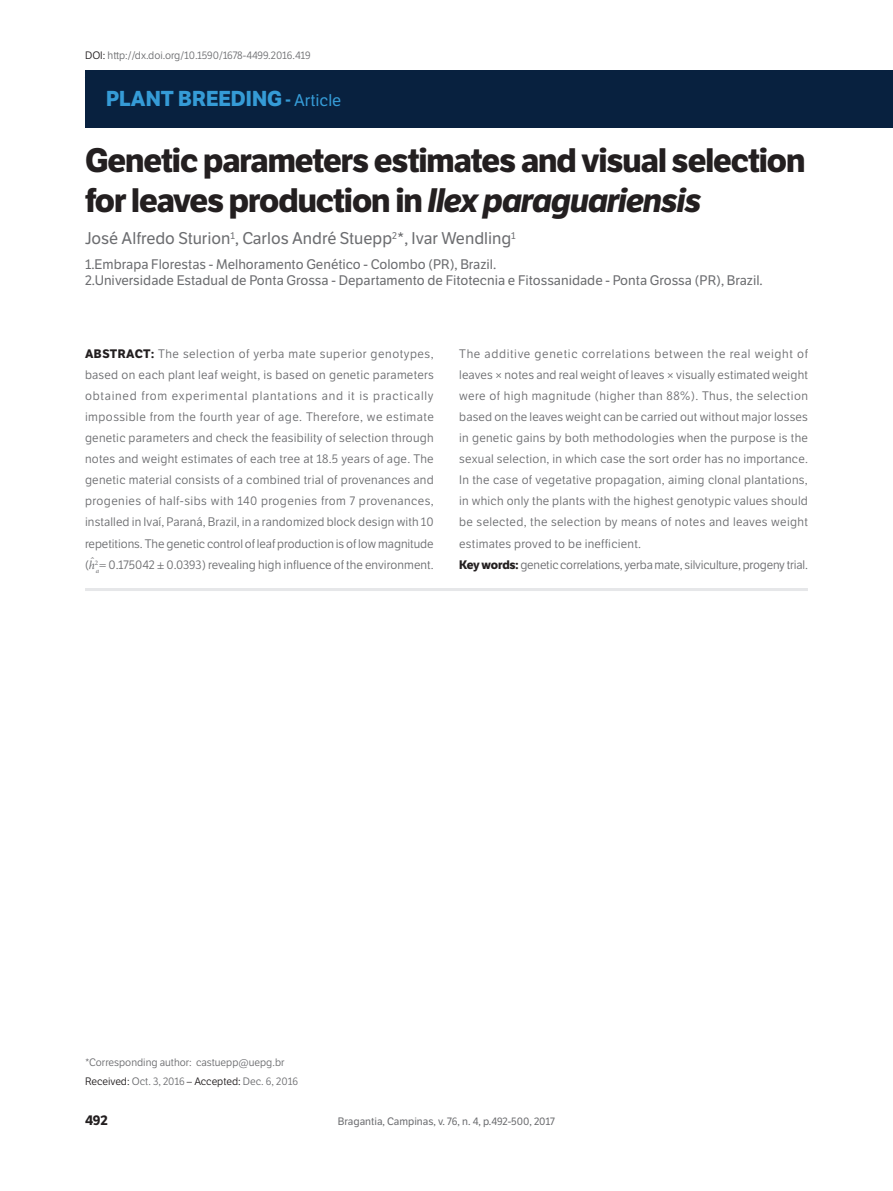
<style>
.page{position:relative;width:893px;height:1191px;background:#fff}
.page>*{position:absolute;margin:0;border:0;box-sizing:border-box;transform-origin:0 0}
.t1{font:700 33px/39.6px "LFT Etica";letter-spacing:-.03em;color:#231f20}
.t2{font:700 21px "LFT Etica";color:#359bd6}
.t3{font:16.5px "LFT Etica";color:#6c6d70}
.t4{font:13.5px/16.2px "LFT Etica";color:#6c6d70}
.t5{font:700 13.5px "LFT Etica";color:#231f20}
.t6{font:12px/21px "LFT Etica";letter-spacing:.02em;color:#6c6d70;text-align:justify}
.t7{font:italic 12px "Minion Pro";color:#6c6d70}
.t8{font:10.5px/18.9px "LFT Etica";color:#6c6d70}
.t9{font:10.5px "LFT Etica";color:#6c6d70}
.s1{color:#231f20}
.s2{font-size:16.5px}
.s3{font-weight:400;font-size:16.5px}
.s4{font-style:italic}
.s5{font-weight:700;color:#231f20}
.s6{font-family:"LFT Etica";font-style:normal}
</style>
<div class="page">
<div style="left:85px;top:70px;width:808px;height:57px;background:#08213f"></div>
<hr style="left:85px;top:588px;width:723px;height:3px;background:#e6e7e9">
<p class="t8" style="left:85px;top:46px;width:227px"><span class="s1">DOI:</span> http://dx.doi.org/10.1590/1678-4499.2016.419</p>
<h2 class="t2" style="left:106px;top:86px;width:237px">Plant Breeding <span class="s2">-</span> <span class="s3">Article</span></h2>
<h1 class="t1" style="left:85px;top:141px;width:722px">Genetic parameters estimates and visual selection for leaves production in <span class="s4">Ilex paraguariensis</span></h1>
<h3 class="t3" style="left:85px;top:229px;width:432px">José Alfredo Sturion<sup>1</sup>, Carlos André Stuepp<sup>2</sup>*, Ivar Wendling<sup>1</sup></h3>
<p class="t4" style="left:85px;top:256px;width:679px">1.Embrapa Florestas - Melhoramento Genético - Colombo (PR), Brazil.<br>2.Universidade Estadual de Ponta Grossa - Departamento de Fitotecnia e Fitossanidade - Ponta Grossa (PR), Brazil.</p>
<p class="t6" style="left:85px;top:344px;width:350px"><span class="s5">ABSTRACT:</span> The selection of yerba mate superior genotypes, based on each plant leaf weight, is based on genetic parameters obtained from experimental plantations and it is practically impossible from the fourth year of age. Therefore, we estimate genetic parameters and check the feasibility of selection through notes and weight estimates of each tree at 18.5 years of age. The genetic material consists of a combined trial of provenances and progenies of half-sibs with 140 progenies from 7 provenances, installed in Ivaí, Paraná, Brazil, in a randomized block design with 10 repetitions. The genetic control of leaf production is of low magnitude</p>
<p class="t7" style="left:85px;top:556px;width:15px"><span class="s6">(</span>hˆ<sup>2</sup></p>
<p class="t6" style="left:96px;top:554px;width:340px"><sub>a</sub>= 0.175042 ± 0.0393) revealing high influence of the environment.</p>
<p class="t6" style="left:459px;top:344px;width:350px;text-align:left">The additive genetic correlations between the real weight of leaves × notes and real weight of leaves × visually estimated weight were of high magnitude (higher than 88%). Thus, the selection based on the leaves weight can be carried out without major losses in genetic gains by both methodologies when the purpose is the sexual selection, in which case the sort order has no importance.<br>In the case of vegetative propagation, aiming clonal plantations, in which only the plants with the highest genotypic values should be selected, the selection by means of notes and leaves weight estimates proved to be inefficient.<br><span class="s5">Key words:</span>genetic correlations, yerba mate, silviculture,progeny trial.</p>
<p class="t8" style="left:85px;top:1052px;width:214px">*Corresponding author: castuepp@uepg.br<br><span class="s1">Received:</span> Oct. 3, 2016 <span class="s1">– Accepted:</span> Dec. 6, 2016</p>
<p class="t5" style="left:85px;top:1112px;width:24px">492</p>
<p class="t9" style="left:338px;top:1115px;width:219px">Bragantia, Campinas, v. 76, n. 4, p.492-500, 2017</p>
</div>
